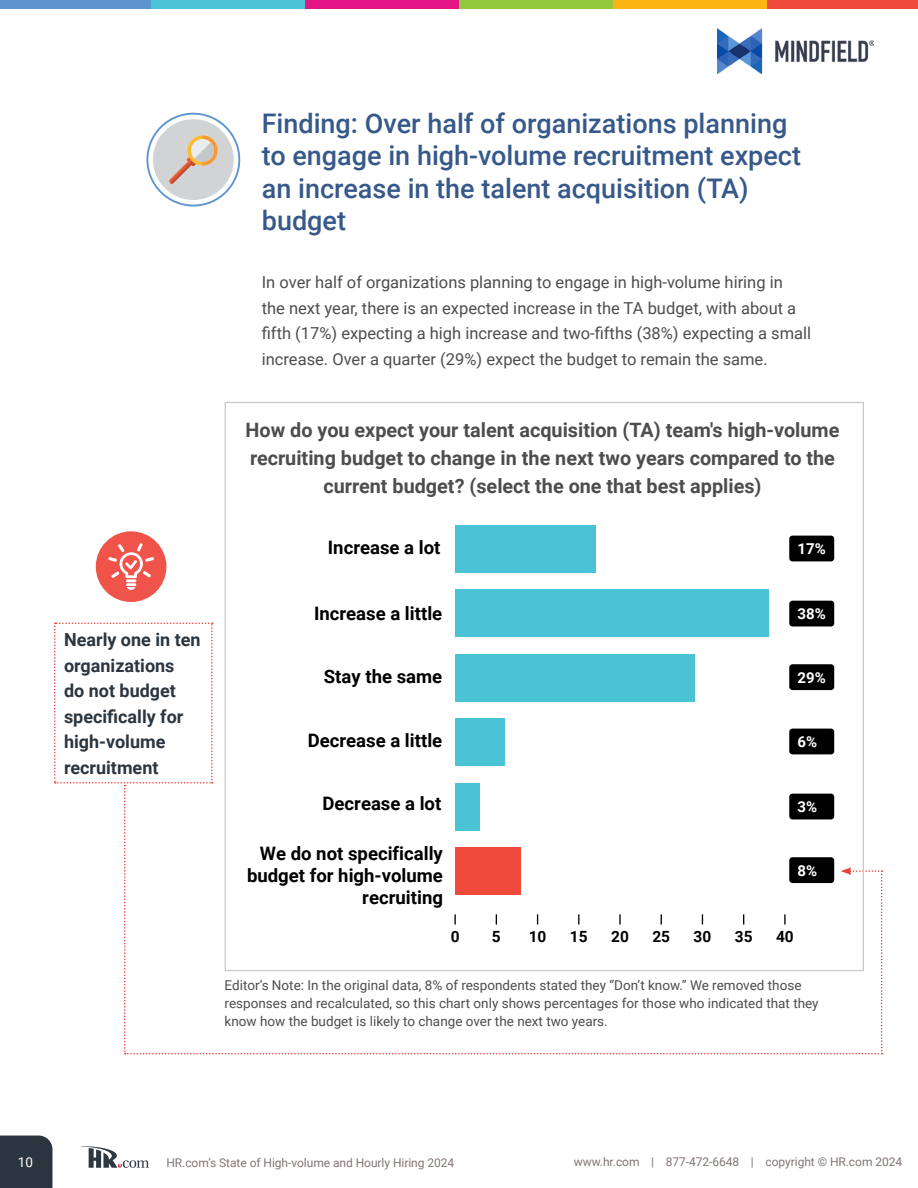
<style>
.page{position:relative;width:918px;height:1188px;background:#fff}
.page>*{position:absolute;margin:0;border:0;box-sizing:border-box;transform-origin:0 0}
.t1{font:500 27px/32.4px "Roboto";color:#36598a}
.t2{font:700 19.8px/28px "Roboto";color:#4d4d4f;text-align:center}
.t3{font:700 18.6px/22.2px "Roboto";color:#010101;text-align:right}
.t4{font:700 18px/25.5px "Roboto";color:#2b3640}
.t5{font:16.5px/25.5px "Roboto";color:#4d4d4f}
.t6{font:700 15.45px "Roboto";color:#000}
.t7{font:700 15px "Roboto";color:#fff}
.t8{font:13.5px/18px "Roboto";color:#4d4d4f}
.t9{font:13.5px "Roboto";color:#fff}
.t10{font:12px "Roboto";letter-spacing:-.005em;color:#827573}
</style>
<div class="page">
<div style="left:0;top:1136px;width:52px;height:52px;background:#2b353f"></div>
<svg style="left:81px;top:1146px;width:68px;height:22px"></svg>
<div style="left:96px;top:531px;width:70px;height:71px;background:#f05349;border-radius:50%"></div>
<svg style="left:108px;top:543px;width:46px;height:47px"></svg>
<div style="left:146px;top:113px;width:94px;height:93px;border:2px solid #5c94ce;border-radius:50%"></div>
<svg style="left:153px;top:119px;width:81px;height:81px"></svg>
<svg style="left:54px;top:623px;width:829px;height:431px"></svg>
<div style="left:455px;top:525px;width:140px;height:47px;background:#4ac4d5"></div>
<div style="left:455px;top:589px;width:313px;height:48px;background:#4ac4d5"></div>
<div style="left:455px;top:654px;width:239px;height:47px;background:#4ac4d5"></div>
<div style="left:455px;top:718px;width:50px;height:48px;background:#4ac4d5"></div>
<div style="left:455px;top:783px;width:25px;height:47px;background:#4ac4d5"></div>
<div style="left:455px;top:847px;width:66px;height:48px;background:#f04a3c"></div>
<div style="left:789px;top:536px;width:45px;height:25px;background:#010101;border-radius:3px"></div>
<div style="left:789px;top:601px;width:45px;height:25px;background:#010101;border-radius:3px"></div>
<div style="left:789px;top:664px;width:45px;height:26px;background:#010101;border-radius:3px"></div>
<div style="left:789px;top:729px;width:45px;height:25px;background:#010101;border-radius:3px"></div>
<div style="left:789px;top:794px;width:45px;height:25px;background:#010101;border-radius:3px"></div>
<div style="left:789px;top:857px;width:45px;height:26px;background:#010101;border-radius:3px"></div>
<div style="left:0;top:0;width:151px;height:9px;background:#5c94cf"></div>
<div style="left:151px;top:0;width:154px;height:9px;background:#4ac4d6"></div>
<div style="left:305px;top:0;width:154px;height:9px;background:#e31485"></div>
<div style="left:459px;top:0;width:154px;height:9px;background:#94c93d"></div>
<div style="left:613px;top:0;width:154px;height:9px;background:#fcb514"></div>
<div style="left:767px;top:0;width:151px;height:9px;background:#f04a3d"></div>
<img style="left:717px;top:29px;width:157px;height:44px">
<h1 class="t1" style="left:262px;top:106px;width:541px">Finding: Over half of organizations planning to engage in high-volume recruitment expect an increase in the talent acquisition (TA) budget</h1>
<p class="t5" style="left:262px;top:269px;width:551px">In over half of organizations planning to engage in high-volume hiring in<br>the next year, there is an expected increase in the TA budget, with about a fifth (17%) expecting a high increase and two-fifths (38%) expecting a small increase. Over a quarter (29%) expect the budget to remain the same.</p>
<p class="t2" style="left:246px;top:415px;width:595px">How do you expect your talent acquisition (TA) team's high-volume recruiting budget to change in the next two years compared to the current budget? (select the one that best applies)</p>
<p class="t4" style="left:64px;top:626px;width:138px">Nearly one in ten organizations<br>do not budget specifically for high-volume recruitment</p>
<p class="t3" style="left:328px;top:536px;width:114px">Increase a lot</p>
<p class="t7" style="left:798px;top:538px;width:30px">17%</p>
<p class="t3" style="left:314px;top:602px;width:130px">Increase a little</p>
<p class="t7" style="left:798px;top:603px;width:30px">38%</p>
<p class="t3" style="left:324px;top:665px;width:120px">Stay the same</p>
<p class="t3" style="left:308px;top:729px;width:136px">Decrease a little</p>
<p class="t7" style="left:798px;top:667px;width:30px">29%</p>
<p class="t7" style="left:798px;top:731px;width:21px">6%</p>
<p class="t3" style="left:323px;top:791px;width:120px">Decrease a lot</p>
<p class="t7" style="left:798px;top:796px;width:21px">3%</p>
<p class="t3" style="left:247px;top:841px;width:197px">We do not specifically budget for high-volume recruiting</p>
<p class="t7" style="left:798px;top:860px;width:21px">8%</p>
<p class="t6" style="left:451px;top:926px;width:10px">0</p>
<p class="t6" style="left:492px;top:926px;width:10px">5</p>
<p class="t6" style="left:529px;top:926px;width:19px">10</p>
<p class="t6" style="left:570px;top:926px;width:19px">15</p>
<p class="t6" style="left:611px;top:926px;width:19px">20</p>
<p class="t6" style="left:652px;top:926px;width:19px">25</p>
<p class="t6" style="left:694px;top:926px;width:19px">30</p>
<p class="t6" style="left:735px;top:926px;width:19px">35</p>
<p class="t6" style="left:776px;top:926px;width:19px">40</p>
<p class="t8" style="left:225px;top:976px;width:595px">Editor’s Note: In the original data, 8% of respondents stated they “Don’t know.” We removed those responses and recalculated, so this chart only shows percentages for those who indicated that they know how the budget is likely to change over the next two years.</p>
<p class="t9" style="left:18px;top:1153px;width:17px">10</p>
<p class="t10" style="left:166px;top:1155px;width:289px">HR.com’s State of High-volume and Hourly Hiring 2024</p>
<p class="t10" style="left:574px;top:1153px;width:330px">www.hr.com | 877-472-6648 | copyright © HR.com 2024</p>
</div>
